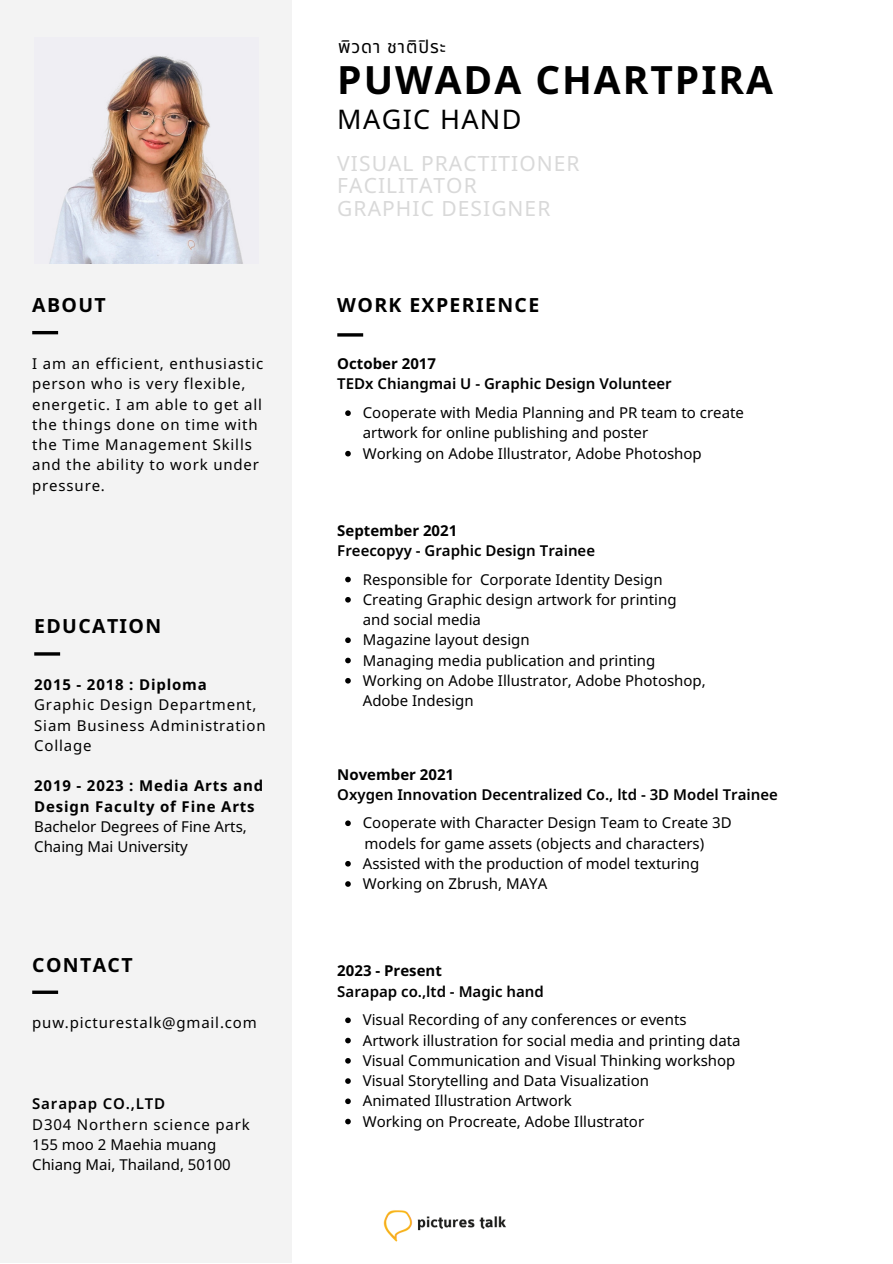
<style>
.page{position:relative;width:893px;height:1264px;background:#fff}
.page>*{position:absolute;margin:0;border:0;box-sizing:border-box;transform-origin:0 0}
.t1{font:700 39px "Noto Sans";letter-spacing:.05em;color:#000}
.t2{font:27px "Noto Sans";letter-spacing:.05em;color:#000}
.t3{font:21px "Noto Sans";letter-spacing:.05em;color:#d9d9d9}
.t4{font:700 19.5px "Noto Sans";letter-spacing:.07em;color:#000}
.t5{font:18px "Noto Sans Thai";letter-spacing:.05em;color:#000}
.t6{font:15px/20.2px "Noto Sans";color:#000}
.t7{font:15px/20.2px "Noto Sans";letter-spacing:.055em;color:#000}
.t8{font:600 15px "Noto Sans";color:#000}
.t9{font:700 15px/20.2px "Noto Sans";letter-spacing:.055em;color:#000}
.t10{font:700 15px "Noto Sans";color:#000}
.t11{font:600 15px "Noto Sans";letter-spacing:.055em;color:#000}
</style>
<div class="page">
<div style="left:0;top:0;width:292px;height:1262px;background:#f3f3f3"></div>
<hr style="left:32px;top:331px;width:26px;height:3px;background:#000">
<hr style="left:337px;top:333px;width:26px;height:3px;background:#000">
<hr style="left:34px;top:652px;width:26px;height:3px;background:#000">
<img style="left:383px;top:1210px;width:123px;height:32px">
<svg style="left:345px;top:410px;width:6px;height:6px"></svg>
<svg style="left:345px;top:451px;width:6px;height:5px"></svg>
<svg style="left:345px;top:576px;width:6px;height:6px"></svg>
<svg style="left:345px;top:597px;width:6px;height:5px"></svg>
<svg style="left:345px;top:637px;width:6px;height:6px"></svg>
<svg style="left:345px;top:657px;width:6px;height:6px"></svg>
<svg style="left:345px;top:678px;width:6px;height:5px"></svg>
<svg style="left:345px;top:820px;width:6px;height:6px"></svg>
<svg style="left:345px;top:861px;width:6px;height:5px"></svg>
<svg style="left:345px;top:881px;width:6px;height:5px"></svg>
<svg style="left:345px;top:1017px;width:6px;height:6px"></svg>
<svg style="left:345px;top:1037px;width:6px;height:6px"></svg>
<svg style="left:345px;top:1058px;width:6px;height:5px"></svg>
<svg style="left:345px;top:1078px;width:6px;height:5px"></svg>
<svg style="left:345px;top:1098px;width:6px;height:6px"></svg>
<svg style="left:345px;top:1118px;width:6px;height:6px"></svg>
<img style="left:49px;top:55px;width:194px;height:209px">
<hr style="left:32px;top:990px;width:26px;height:3px;background:#000">
<p class="t4" style="left:32px;top:291px;width:75px">ABOUT</p>
<p class="t7" style="left:32px;top:353px;width:232px">I am an efficient, enthusiastic person who is very flexible, energetic. I am able to get all the things done on time with the Time Management Skills and the ability to work under pressure.</p>
<p class="t4" style="left:34px;top:612px;width:128px">EDUCATION</p>
<p class="t9" style="left:34px;top:674px;width:174px">2015 - 2018 : Diploma</p>
<p class="t7" style="left:34px;top:694px;width:233px">Graphic Design Department,<br>Siam Business Administration<br>Collage</p>
<p class="t9" style="left:34px;top:775px;width:230px">2019 - 2023 : Media Arts and<br>Design Faculty of Fine Arts</p>
<p class="t6" style="left:34px;top:815px;width:214px">Bachelor Degrees of Fine Arts,<br>Chaing Mai University</p>
<p class="t4" style="left:32px;top:950px;width:102px">CONTACT</p>
<p class="t7" style="left:32px;top:1012px;width:226px">puw.picturestalk@gmail.com</p>
<p class="t11" style="left:32px;top:1093px;width:134px">Sarapap CO.,LTD</p>
<p class="t7" style="left:32px;top:1113px;width:219px">D304 Northern science park</p>
<p class="t6" style="left:32px;top:1133px;width:186px">155 moo 2 Maehia muang</p>
<p class="t6" style="left:32px;top:1154px;width:200px">Chiang Mai, Thailand, 50100</p>
<p class="t5" style="left:338px;top:34px;width:109px">พิวดา ชาติ ปิระ</p>
<p class="t1" style="left:337px;top:52px;width:437px">PUWADA CHARTPIRA</p>
<p class="t2" style="left:337px;top:100px;width:186px">MAGIC HAND</p>
<p class="t3" style="left:337px;top:148px;width:244px">VISUAL PRACTITIONER</p>
<p class="t3" style="left:337px;top:170px;width:141px">FACILITATOR</p>
<p class="t3" style="left:337px;top:193px;width:214px">GRAPHIC DESIGNER</p>
<p class="t4" style="left:337px;top:291px;width:203px">WORK EXPERIENCE</p>
<p class="t10" style="left:337px;top:353px;width:100px">October 2017</p>
<p class="t6" style="left:363px;top:402px;width:382px">Cooperate with Media Planning and PR team to create artwork for online publishing and poster</p>
<p class="t6" style="left:363px;top:443px;width:340px">Working on Adobe Illustrator, Adobe Photoshop</p>
<p class="t8" style="left:337px;top:373px;width:336px">TEDx Chiangmai U - Graphic Design Volunteer</p>
<p class="t10" style="left:337px;top:519px;width:121px">September 2021</p>
<p class="t6" style="left:363px;top:568px;width:301px">Responsible for Corporate Identity Design</p>
<p class="t6" style="left:363px;top:589px;width:315px">Creating Graphic design artwork for printing and social media</p>
<p class="t6" style="left:363px;top:629px;width:168px">Magazine layout design</p>
<p class="t6" style="left:363px;top:649px;width:294px">Managing media publication and printing</p>
<p class="t6" style="left:363px;top:670px;width:344px">Working on Adobe Illustrator, Adobe Photoshop,<br>Adobe Indesign</p>
<p class="t8" style="left:337px;top:539px;width:259px">Freecopyy - Graphic Design Trainee</p>
<p class="t10" style="left:337px;top:763px;width:118px">November 2021</p>
<p class="t6" style="left:363px;top:812px;width:370px">Cooperate with Character Design Team to Create 3D</p>
<p class="t6" style="left:363px;top:852px;width:338px">Assisted with the production of model texturing</p>
<p class="t6" style="left:363px;top:873px;width:186px">Working on Zbrush, MAYA</p>
<p class="t8" style="left:337px;top:783px;width:442px">Oxygen Innovation Decentralized Co., ltd - 3D Model Trainee</p>
<p class="t6" style="left:364px;top:832px;width:341px">models for game assets (objects and characters)</p>
<p class="t10" style="left:337px;top:960px;width:106px">2023 - Present</p>
<p class="t6" style="left:363px;top:1009px;width:325px">Visual Recording of any conferences or events</p>
<p class="t6" style="left:363px;top:1029px;width:379px">Artwork illustration for social media and printing data</p>
<p class="t6" style="left:363px;top:1049px;width:374px">Visual Communication and Visual Thinking workshop</p>
<p class="t6" style="left:363px;top:1070px;width:288px">Visual Storytelling and Data Visualization</p>
<p class="t6" style="left:363px;top:1090px;width:211px">Animated Illustration Artwork</p>
<p class="t6" style="left:363px;top:1110px;width:283px">Working on Procreate, Adobe Illustrator</p>
<p class="t8" style="left:337px;top:980px;width:208px">Sarapap co.,ltd - Magic hand</p>
</div>
